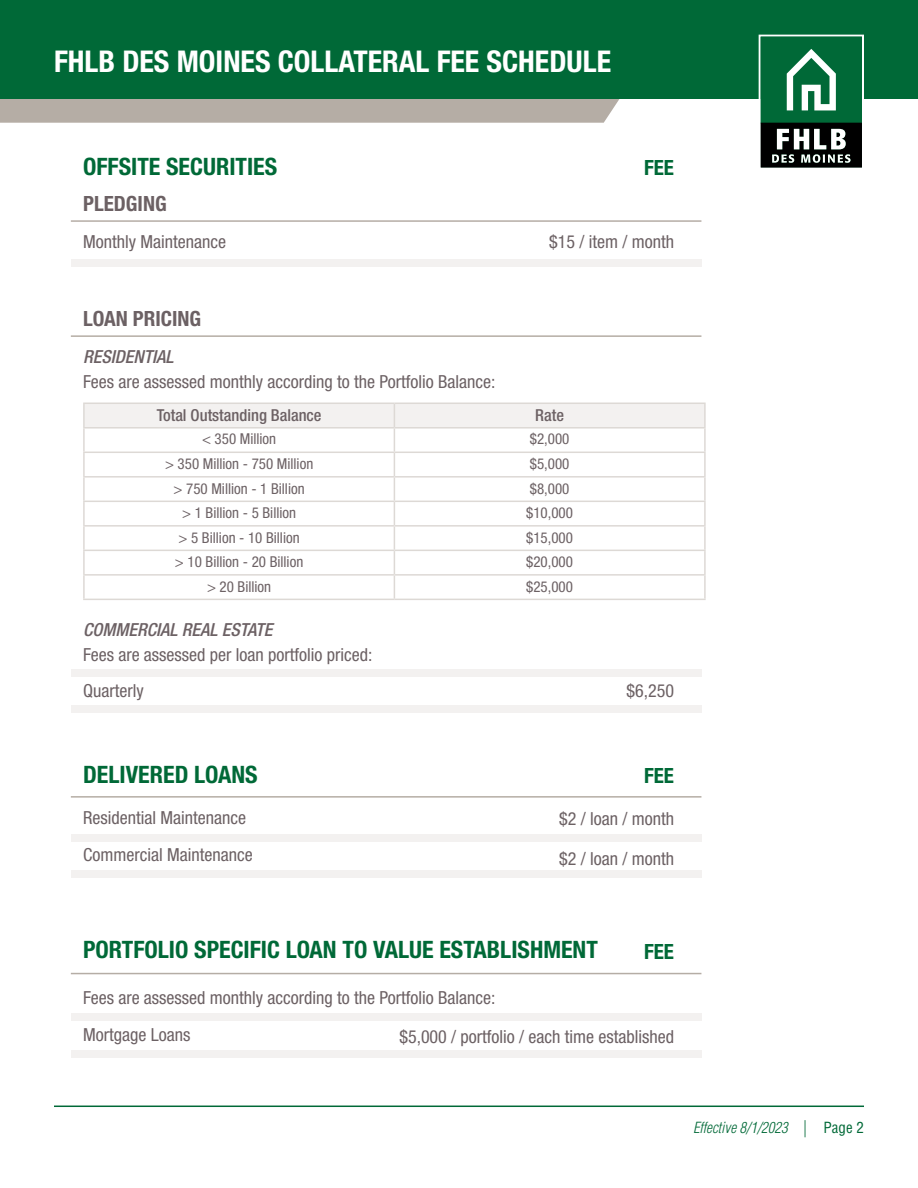
<style>
.page{position:relative;width:918px;height:1188px;background:#fff}
.page>*{position:absolute;margin:0;border:0;box-sizing:border-box;transform-origin:0 0}
.t1{font:700 condensed 30px "Helvetica Neue LT Std";color:#fff}
.t2{font:700 condensed 24px "Helvetica Neue LT Std";color:#006937}
.t3{font:700 condensed 21px "Helvetica Neue LT Std";color:#6c6164}
.t4{font:700 condensed 21px "Helvetica Neue LT Std";color:#006937}
.t5{font:condensed 18px/36.6px "Helvetica Neue LT Std";color:#6c6164}
.t6{font:italic 500 condensed 18px "Helvetica Neue LT Std";color:#6c6164}
.t7{font:500 condensed 16.5px "Helvetica Neue LT Std";color:#6c6164}
.t8{font:condensed 15px "Helvetica Neue LT Std";color:#6c6164}
.t9{font:italic 300 condensed 15px "Helvetica LT Std";color:#006937}
.s1{font-weight:400;font-style:normal}
</style>
<div class="page">
<hr style="left:54px;top:1106px;width:810px;height:1px;background:#006937">
<div style="left:71px;top:259px;width:630px;height:8px;background:#f3f1f0"></div>
<div style="left:71px;top:1014px;width:630px;height:7px;background:#f3f1f0"></div>
<div style="left:71px;top:669px;width:630px;height:7px;background:#f3f1f0"></div>
<div style="left:71px;top:834px;width:630px;height:7px;background:#f3f1f0"></div>
<div style="left:71px;top:1050px;width:630px;height:7px;background:#f3f1f0"></div>
<div style="left:71px;top:705px;width:630px;height:8px;background:#f3f1f0"></div>
<div style="left:71px;top:870px;width:630px;height:8px;background:#f3f1f0"></div>
<svg style="left:0;top:98px;width:661px;height:25px;fill:#b5ada5"></svg>
<div style="left:0;top:0;width:918px;height:98px;background:#006937"></div>
<svg style="left:759px;top:35px;width:105px;height:133px"></svg>
<hr style="left:71px;top:220px;width:630px;height:2px;background:#b5ada5">
<hr style="left:71px;top:796px;width:630px;height:2px;background:#b5ada5">
<hr style="left:71px;top:973px;width:630px;height:1px;background:#b5ada5">
<hr style="left:71px;top:335px;width:630px;height:2px;background:#b5ada5">
<hr style="left:83px;top:403px;width:311px;height:1px;background:#ddd9d5">
<hr style="left:83px;top:404px;width:2px;height:23px;background:#ddd9d5">
<hr style="left:394px;top:403px;width:312px;height:1px;background:#ddd9d5">
<hr style="left:704px;top:404px;width:2px;height:23px;background:#ddd9d5">
<hr style="left:83px;top:427px;width:311px;height:2px;background:#ddd9d5">
<hr style="left:83px;top:429px;width:2px;height:23px;background:#ddd9d5">
<hr style="left:394px;top:427px;width:312px;height:2px;background:#ddd9d5">
<hr style="left:704px;top:429px;width:2px;height:23px;background:#ddd9d5">
<hr style="left:83px;top:452px;width:311px;height:1px;background:#ddd9d5">
<hr style="left:83px;top:453px;width:2px;height:23px;background:#ddd9d5">
<hr style="left:394px;top:452px;width:312px;height:1px;background:#ddd9d5">
<hr style="left:704px;top:453px;width:2px;height:23px;background:#ddd9d5">
<hr style="left:83px;top:476px;width:311px;height:2px;background:#ddd9d5">
<hr style="left:83px;top:478px;width:2px;height:23px;background:#ddd9d5">
<hr style="left:394px;top:476px;width:312px;height:2px;background:#ddd9d5">
<hr style="left:704px;top:478px;width:2px;height:23px;background:#ddd9d5">
<hr style="left:83px;top:501px;width:311px;height:1px;background:#ddd9d5">
<hr style="left:83px;top:502px;width:2px;height:23px;background:#ddd9d5">
<hr style="left:394px;top:501px;width:312px;height:1px;background:#ddd9d5">
<hr style="left:704px;top:502px;width:2px;height:23px;background:#ddd9d5">
<hr style="left:83px;top:525px;width:311px;height:2px;background:#ddd9d5">
<hr style="left:83px;top:527px;width:2px;height:23px;background:#ddd9d5">
<hr style="left:394px;top:525px;width:312px;height:2px;background:#ddd9d5">
<hr style="left:704px;top:527px;width:2px;height:23px;background:#ddd9d5">
<hr style="left:83px;top:550px;width:311px;height:1px;background:#ddd9d5">
<hr style="left:83px;top:551px;width:2px;height:23px;background:#ddd9d5">
<hr style="left:394px;top:550px;width:312px;height:1px;background:#ddd9d5">
<hr style="left:704px;top:551px;width:2px;height:23px;background:#ddd9d5">
<hr style="left:83px;top:574px;width:311px;height:2px;background:#ddd9d5">
<hr style="left:83px;top:576px;width:2px;height:23px;background:#ddd9d5">
<hr style="left:394px;top:574px;width:312px;height:2px;background:#ddd9d5">
<svg style="left:84px;top:404px;width:621px;height:195px"></svg>
<hr style="left:704px;top:576px;width:2px;height:23px;background:#ddd9d5">
<hr style="left:83px;top:599px;width:311px;height:1px;background:#ddd9d5">
<hr style="left:394px;top:599px;width:312px;height:1px;background:#ddd9d5">
<h1 class="t1" style="left:54px;top:44px;width:559px">FHLB DES MOINES COLLATERAL FEE SCHEDULE</h1>
<h2 class="t2" style="left:83px;top:152px;width:196px">OFFSITE SECURITIES</h2>
<p class="t3" style="left:83px;top:191px;width:85px">PLEDGING</p>
<p class="t5" style="left:83px;top:223px;width:144px">Monthly Maintenance</p>
<p class="t3" style="left:83px;top:306px;width:120px">LOAN PRICING</p>
<p class="t6" style="left:83px;top:346px;width:92px">RESIDENTIAL</p>
<p class="t5" style="left:83px;top:363px;width:414px">Fees are assessed monthly according to the Portfolio Balance:</p>
<p class="t4" style="left:644px;top:154px;width:31px">FEE</p>
<p class="t5" style="left:549px;top:223px;width:126px">$15 / item / month</p>
<p class="t7" style="left:157px;top:405px;width:166px">Total Outstanding Balance</p>
<p class="t7" style="left:535px;top:405px;width:30px">Rate</p>
<p class="t8" style="left:202px;top:431px;width:76px">&lt; 350 Million</p>
<p class="t8" style="left:530px;top:431px;width:41px">$2,000</p>
<p class="t8" style="left:165px;top:455px;width:150px">&gt; 350 Million - 750 Million</p>
<p class="t8" style="left:530px;top:455px;width:41px">$5,000</p>
<p class="t8" style="left:174px;top:480px;width:133px">&gt; 750 Million - 1 Billion</p>
<p class="t8" style="left:530px;top:480px;width:41px">$8,000</p>
<p class="t8" style="left:182px;top:504px;width:115px">&gt; 1 Billion - 5 Billion</p>
<p class="t8" style="left:526px;top:504px;width:48px">$10,000</p>
<p class="t8" style="left:179px;top:529px;width:123px">&gt; 5 Billion - 10 Billion</p>
<p class="t8" style="left:526px;top:529px;width:48px">$15,000</p>
<p class="t8" style="left:175px;top:553px;width:130px">&gt; 10 Billion - 20 Billion</p>
<p class="t8" style="left:526px;top:553px;width:48px">$20,000</p>
<p class="t8" style="left:207px;top:578px;width:66px">&gt; 20 Billion</p>
<p class="t8" style="left:526px;top:578px;width:48px">$25,000</p>
<p class="t6" style="left:83px;top:619px;width:191px">COMMERCIAL REAL ESTATE</p>
<p class="t5" style="left:83px;top:636px;width:291px">Fees are assessed per loan portfolio priced:<br>Quarterly</p>
<h2 class="t2" style="left:83px;top:759px;width:176px">DELIVERED LOANS</h2>
<p class="t5" style="left:627px;top:672px;width:49px">$6,250</p>
<p class="t4" style="left:644px;top:763px;width:31px">FEE</p>
<p class="t5" style="left:83px;top:799px;width:171px">Residential Maintenance<br>Commercial Maintenance</p>
<p class="t5" style="left:559px;top:799px;width:116px;line-height:39.6px">$2 / loan / month $2 / loan / month</p>
<h2 class="t2" style="left:83px;top:935px;width:516px">PORTFOLIO SPECIFIC LOAN TO VALUE ESTABLISHMENT</h2>
<p class="t5" style="left:83px;top:979px;width:414px">Fees are assessed monthly according to the Portfolio Balance:<br>Mortgage Loans</p>
<p class="t4" style="left:644px;top:939px;width:31px">FEE</p>
<p class="t5" style="left:399px;top:1018px;width:276px">$5,000 / portfolio / each time established</p>
<p class="t9" style="left:693px;top:1118px;width:172px">Effective 8/1/2023 | <span class="s1">Page 2</span></p>
</div>
